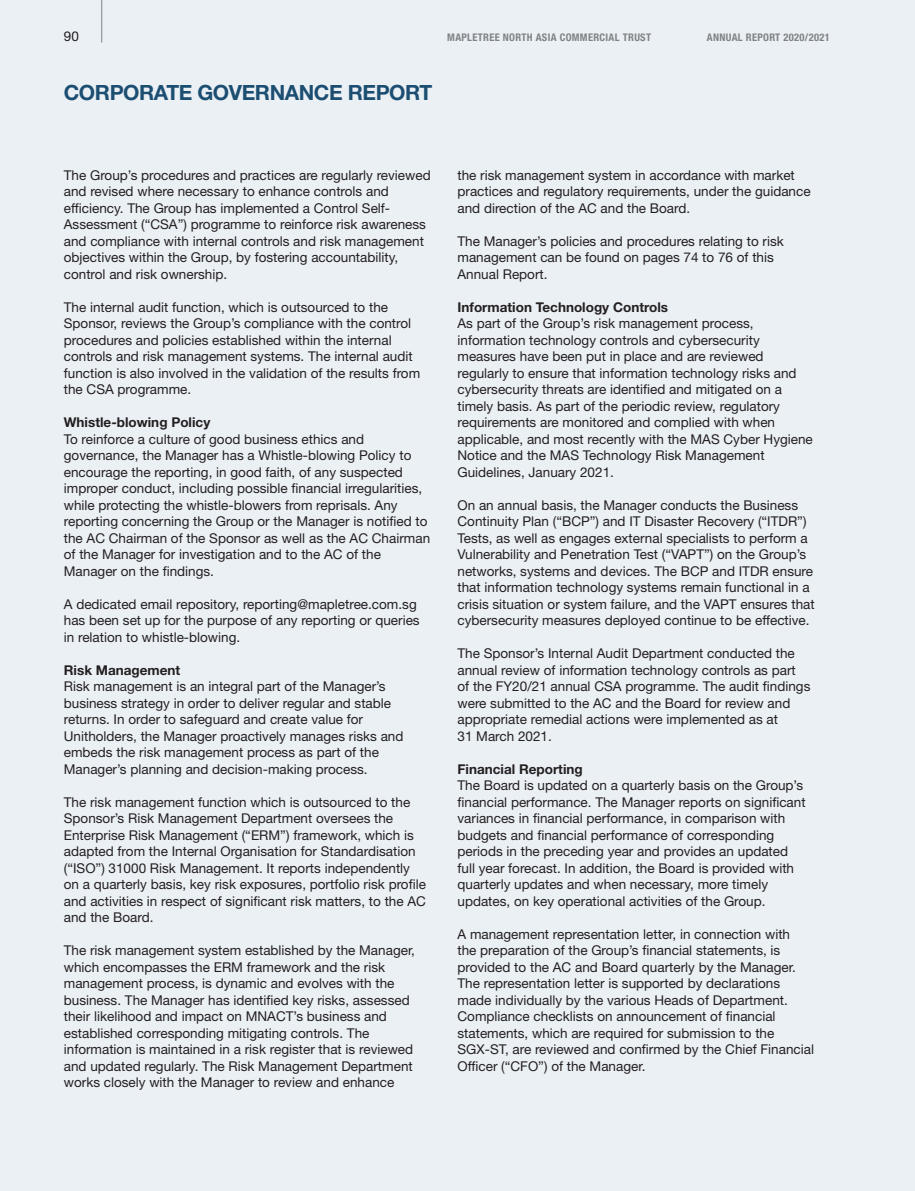
<style>
.page{position:relative;width:915px;height:1191px;background:#fff}
.page>*{position:absolute;margin:0;border:0;box-sizing:border-box;transform-origin:0 0}
.t1{font:700 21px "Helvetica Neue LT Std";letter-spacing:-.02em;color:#1c4e72}
.t2{font:13.5px/16.5px "Helvetica Neue LT Std";color:#231f20}
.t3{font:700 13.5px "Helvetica Neue LT Std";color:#231f20}
.t4{font:700 condensed 10.5px "Helvetica Neue LT Std";letter-spacing:.03em;color:#808285}
</style>
<div class="page">
<div style="left:0;top:0;width:914px;height:1190px;background:#ebf0f5"></div>
<hr style="left:101px;top:0;width:1px;height:43px;background:#808285">
<p class="t2" style="left:64px;top:29px;width:17px">90</p>
<p class="t4" style="left:447px;top:34px;width:205px">MAPLETREE NORTH ASIA COMMERCIAL TRUST</p>
<p class="t4" style="left:706px;top:34px;width:124px">ANNUAL REPORT 2020/2021</p>
<h1 class="t1" style="left:64px;top:85px;width:370px">CORPORATE GOVERNANCE REPORT</h1>
<p class="t2" style="left:64px;top:168px;width:368px">The Group’s procedures and practices are regularly reviewed and revised where necessary to enhance controls and efficiency. The Group has implemented a Control Self-Assessment (“CSA”) programme to reinforce risk awareness and compliance with internal controls and risk management objectives within the Group, by fostering accountability, control and risk ownership.</p>
<p class="t2" style="left:64px;top:300px;width:358px">The internal audit function, which is outsourced to the Sponsor, reviews the Group’s compliance with the control procedures and policies established within the internal controls and risk management systems. The internal audit function is also involved in the validation of the results from the CSA programme.</p>
<p class="t3" style="left:64px;top:418px;width:148px">Whistle-blowing Policy</p>
<p class="t2" style="left:64px;top:432px;width:368px">To reinforce a culture of good business ethics and governance, the Manager has a Whistle-blowing Policy to encourage the reporting, in good faith, of any suspected improper conduct, including possible financial irregularities, while protecting the whistle-blowers from reprisals. Any reporting concerning the Group or the Manager is notified to the AC Chairman of the Sponsor as well as the AC Chairman of the Manager for investigation and to the AC of the Manager on the findings.</p>
<p class="t2" style="left:64px;top:597px;width:357px">A dedicated email repository, reporting@mapletree.com.sg has been set up for the purpose of any reporting or queries in relation to whistle-blowing.</p>
<p class="t3" style="left:64px;top:665px;width:118px">Risk Management</p>
<p class="t2" style="left:64px;top:680px;width:341px">Risk management is an integral part of the Manager’s business strategy in order to deliver regular and stable returns. In order to safeguard and create value for Unitholders, the Manager proactively manages risks and embeds the risk management process as part of the Manager’s planning and decision-making process.</p>
<p class="t2" style="left:64px;top:795px;width:363px">The risk management function which is outsourced to the Sponsor’s Risk Management Department oversees the Enterprise Risk Management (“ERM”) framework, which is adapted from the Internal Organisation for Standardisation (“ISO”) 31000 Risk Management. It reports independently on a quarterly basis, key risk exposures, portfolio risk profile and activities in respect of significant risk matters, to the AC and the Board.</p>
<p class="t2" style="left:64px;top:944px;width:352px">The risk management system established by the Manager, which encompasses the ERM framework and the risk management process, is dynamic and evolves with the business. The Manager has identified key risks, assessed their likelihood and impact on MNACT’s business and established corresponding mitigating controls. The information is maintained in a risk register that is reviewed and updated regularly. The Risk Management Department works closely with the Manager to review and enhance</p>
<p class="t2" style="left:457px;top:168px;width:354px">the risk management system in accordance with market practices and regulatory requirements, under the guidance and direction of the AC and the Board.</p>
<p class="t2" style="left:457px;top:234px;width:328px">The Manager’s policies and procedures relating to risk management can be found on pages 74 to 76 of this<br>Annual Report.</p>
<p class="t3" style="left:457px;top:302px;width:212px">Information Technology Controls</p>
<p class="t2" style="left:457px;top:317px;width:357px">As part of the Group’s risk management process, information technology controls and cybersecurity measures have been put in place and are reviewed regularly to ensure that information technology risks and cybersecurity threats are identified and mitigated on a timely basis. As part of the periodic review, regulatory requirements are monitored and complied with when applicable, and most recently with the MAS Cyber Hygiene Notice and the MAS Technology Risk Management Guidelines, January 2021.</p>
<p class="t2" style="left:457px;top:498px;width:358px">On an annual basis, the Manager conducts the Business Continuity Plan (“BCP”) and IT Disaster Recovery (“ITDR”)<br>Tests, as well as engages external specialists to perform a Vulnerability and Penetration Test (“VAPT”) on the Group’s networks, systems and devices. The BCP and ITDR ensure that information technology systems remain functional in a crisis situation or system failure, and the VAPT ensures that cybersecurity measures deployed continue to be effective.</p>
<p class="t2" style="left:457px;top:647px;width:354px">The Sponsor’s Internal Audit Department conducted the annual review of information technology controls as part of the FY20/21 annual CSA programme. The audit findings were submitted to the AC and the Board for review and appropriate remedial actions were implemented as at<br>31 March 2021.</p>
<p class="t3" style="left:457px;top:764px;width:127px">Financial Reporting</p>
<p class="t2" style="left:457px;top:779px;width:349px">The Board is updated on a quarterly basis on the Group’s financial performance. The Manager reports on significant variances in financial performance, in comparison with budgets and financial performance of corresponding periods in the preceding year and provides an updated full year forecast. In addition, the Board is provided with quarterly updates and when necessary, more timely updates, on key operational activities of the Group.</p>
<p class="t2" style="left:457px;top:927px;width:358px">A management representation letter, in connection with<br>the preparation of the Group’s financial statements, is provided to the AC and Board quarterly by the Manager.<br>The representation letter is supported by declarations made individually by the various Heads of Department.<br>Compliance checklists on announcement of financial statements, which are required for submission to the SGX-ST, are reviewed and confirmed by the Chief Financial Officer (“CFO”) of the Manager.</p>
</div>
